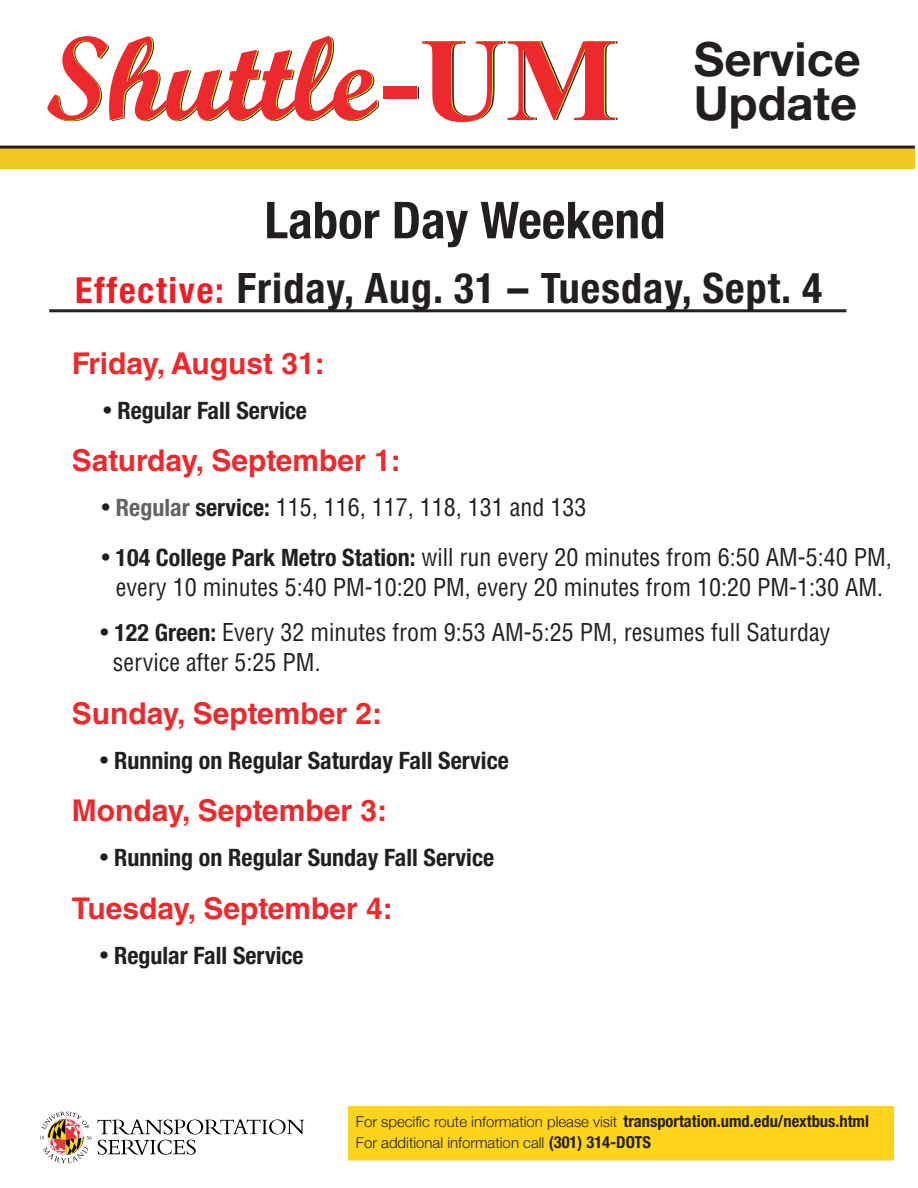
<style>
.page{position:relative;width:918px;height:1188px;background:#fff}
.page>*{position:absolute;margin:0;border:0;box-sizing:border-box;transform-origin:0 0}
.t1{font:700 condensed 51px "Helvetica Neue LT Std";color:#231f20}
.t2{font:700 47.25px/44.2px "Helvetica Neue LT Std";color:#231f20}
.t3{font:700 condensed 42px "Helvetica Neue LT Std";letter-spacing:.025em;color:#231f20}
.t4{font:700 30px "Helvetica LT Std";color:#ec2a2d}
.t5{font:condensed 24px/30px "Helvetica LT Std";color:#231f20;text-align:center}
.t6{font:700 condensed 24px "Helvetica Neue LT Std";color:#231f20}
.t7{font:300 15px "Helvetica Neue";color:#231f20}
.t8{font:300 15px "Helvetica Neue LT Std";color:#231f20}
.s1{font-size:36px;color:#ee1d23}
.s2{font-stretch:expanded}
.s3{font-family:"Helvetica LT Std";font-weight:400}
.s4{font-family:"Helvetica Neue LT Std";font-weight:700;color:#636366}
.s5{font-family:"Helvetica Neue LT Std";font-weight:700}
.s6{font-family:"Helvetica Neue LT Std";font-weight:700;font-stretch:condensed;font-size:16.5px}
.s7{font-weight:700;font-stretch:condensed;font-size:16.5px}
</style>
<div class="page">
<svg style="left:47px;top:36px;width:332px;height:85px"></svg>
<div style="left:385px;top:87px;width:34px;height:12px;background:#f8eb28"></div>
<div style="left:383px;top:87px;width:34px;height:12px;background:#ec2a2d"></div>
<svg style="left:422px;top:41px;width:196px;height:81px"></svg>
<div style="left:0;top:148px;width:915px;height:20px;background:#f3c722"></div>
<hr style="left:0;top:146px;width:915px;height:3px;background:#231f20">
<hr style="left:49px;top:309px;width:797px;height:3px;background:#231f20">
<div style="left:348px;top:1106px;width:546px;height:54px;background:#fed41d"></div>
<svg style="left:39px;top:1111px;width:266px;height:52px"></svg>
<h2 class="t2" style="left:694px;top:36px;width:169px">Service<br>Update</h2>
<h1 class="t1" style="left:265px;top:189px;width:402px">Labor Day Weekend</h1>
<h3 class="t3" style="left:75px;top:263px;width:749px"><span class="s1">Effective:</span> Friday, Aug. 31 <span class="s2">–</span> Tuesday, Sept. 4</h3>
<p class="t4" style="left:72px;top:345px;width:255px">Friday, August 31:</p>
<p class="t6" style="left:103px;top:395px;width:205px"><span class="s3">•</span> Regular Fall Service</p>
<p class="t4" style="left:72px;top:442px;width:331px">Saturday, September 1:</p>
<p class="t5" style="left:102px;top:492px;width:486px">• <span class="s4">Regular</span> <span class="s5">service:</span> 115, 116, 117, 118, 131 and 133</p>
<p class="t5" style="left:102px;top:542px;width:792px">• <span class="s5">104 College Park Metro Station:</span> will run every 20 minutes from 6:50 AM-5:40 PM, every 10 minutes 5:40 PM-10:20 PM, every 20 minutes from 10:20 PM-1:30 AM.</p>
<p class="t5" style="left:113px;top:617px;width:719px;text-align:left;text-indent:-13px">• <span class="s5">122 Green:</span> Every 32 minutes from 9:53 AM-5:25 PM, resumes full Saturday service after 5:25 PM.</p>
<p class="t4" style="left:72px;top:695px;width:312px">Sunday, September 2:</p>
<p class="t6" style="left:100px;top:746px;width:410px"><span class="s3">•</span> Running on Regular Saturday Fall Service</p>
<p class="t4" style="left:72px;top:792px;width:317px">Monday, September 3:</p>
<p class="t6" style="left:100px;top:843px;width:396px"><span class="s3">•</span> Running on Regular Sunday Fall Service</p>
<p class="t4" style="left:72px;top:890px;width:323px">Tuesday, September 4:</p>
<p class="t6" style="left:100px;top:941px;width:205px"><span class="s3">•</span> Regular Fall Service</p>
<p class="t7" style="left:356px;top:1109px;width:515px">For specific route information please visit <span class="s6">transportation.umd.edu/nextbus.html</span></p>
<p class="t8" style="left:356px;top:1133px;width:297px">For additional information call <span class="s7">(301) 314-DOTS</span></p>
</div>
